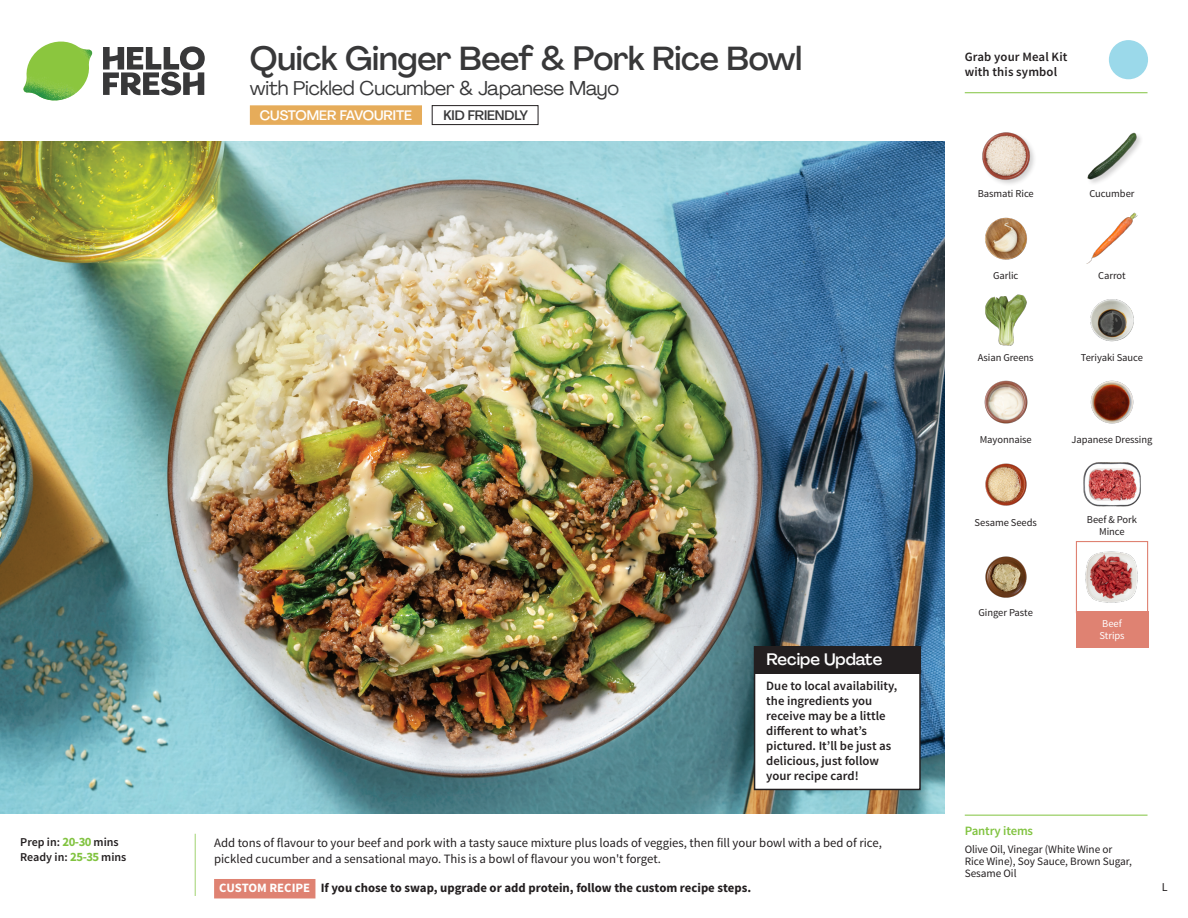
<style>
.page{position:relative;width:1188px;height:918px;background:#fff}
.page>*{position:absolute;margin:0;border:0;box-sizing:border-box;transform-origin:0 0}
._15_Titel_UK{font:500 33px "Agrandir";letter-spacing:-.01em;color:#383839}
._15_Titel_UK-2{font:19.5px "Agrandir";letter-spacing:-.01em;color:#383839}
.Steps_Text_AU{font:500 16.5px "Agrandir";color:#fff}
.t1{font:500 13.5px "Agrandir";color:#fff}
.t2{font:500 13.5px "Agrandir";letter-spacing:-.01em;color:#383839}
.Step_6_Text_AU{font:12.75px/16.5px "Source Sans Pro";color:#231f20}
.Steps_Text_AU-2{font:600 12.75px/15px "Source Sans Pro";color:#231f20}
.Step_6_Text_AU-2{font:700 12.75px "Source Sans Pro";color:#231f20}
._04_Headers_Front{font:600 12.75px "Source Sans Pro";letter-spacing:-.01em;color:#81c340}
._04_Intro{font:600 12px "Source Sans Pro";color:#231f20}
.t3{font:12px "Source Sans Pro";color:#231f20}
._05_Pantry{font:11.25px/12px "Source Sans Pro";letter-spacing:-.005em;color:#231f20}
._18_FRONT_ingredients{font:10.5px/12px "Source Sans Pro";letter-spacing:-.005em;color:#231f20;text-align:center}
._18_FRONT_ingredients-2{font:10.5px/12px "Source Sans Pro";letter-spacing:-.005em;color:#fff}
.s1{font-weight:700;font-size:12.75px;color:#81c340}
.s2{color:#fff}
</style>
<div class="page">
<svg style="left:103px;top:46px;width:102px;height:49px"></svg>
<img style="left:23px;top:42px;width:69px;height:59px">
<svg style="left:194px;top:833px;width:122px;height:66px"></svg>
<img style="left:0;top:142px;width:945px;height:672px">
<div style="left:1076px;top:541px;width:72px;height:72px;border:1px solid #df8272"></div>
<div style="left:1076px;top:611px;width:72px;height:37px;background:#df8272"></div>
<img style="left:1085px;top:551px;width:53px;height:52px">
<div style="left:250px;top:105px;width:172px;height:20px;background:#e6ac5a"></div>
<div style="left:432px;top:105px;width:106px;height:20px;border:1px solid #231f20"></div>
<div style="left:755px;top:647px;width:165px;height:142px;background:#fff"></div>
<div style="left:754px;top:646px;width:167px;height:144px;border:2px solid #231f20"></div>
<div style="left:754px;top:646px;width:167px;height:28px;background:#231f20"></div>
<img style="left:1090px;top:299px;width:44px;height:43px">
<img style="left:1090px;top:380px;width:44px;height:44px">
<img style="left:984px;top:380px;width:44px;height:44px">
<img style="left:985px;top:463px;width:42px;height:43px">
<img style="left:985px;top:556px;width:42px;height:42px">
<img style="left:985px;top:294px;width:42px;height:52px">
<img style="left:985px;top:217px;width:42px;height:43px">
<img style="left:1086px;top:212px;width:52px;height:52px">
<div style="left:981px;top:131px;width:56px;height:56px;background:#231f20;opacity:.2"></div>
<img style="left:981px;top:131px;width:51px;height:51px">
<img style="left:1087px;top:132px;width:54px;height:51px">
<img style="left:1083px;top:462px;width:58px;height:45px">
<hr style="left:965px;top:815px;width:183px;height:1px;background:#81c340">
<svg style="left:1091px;top:40px;width:57px;height:54px"></svg>
<hr style="left:965px;top:92px;width:183px;height:1px;background:#81c340">
<p class="_04_Intro" style="left:20px;top:835px;width:100px">Prep in: <span class="s1">20-30</span> mins</p>
<p class="_04_Intro" style="left:20px;top:850px;width:108px">Ready in: <span class="s1">25-35</span> mins</p>
<p class="_15_Titel_UK" style="left:250px;top:38px;width:554px">Quick Ginger Beef &amp; Pork Rice Bowl</p>
<p class="_15_Titel_UK-2" style="left:250px;top:76px;width:371px">with Pickled Cucumber &amp; Japanese Mayo</p>
<p class="t1" style="left:260px;top:107px;width:154px">CUSTOMER FAVOURITE</p>
<p class="t2" style="left:443px;top:107px;width:86px">KID FRIENDLY</p>
<p class="Steps_Text_AU" style="left:766px;top:649px;width:117px">Recipe Update</p>
<p class="Steps_Text_AU-2" style="left:766px;top:679px;width:133px">Due to local availability, the ingredients you receive may be a little different to what’s pictured. It’ll be just as delicious, just follow your recipe card!</p>
<p class="Step_6_Text_AU" style="left:214px;top:834px;width:669px">Add tons of flavour to your beef and pork with a tasty sauce mixture plus loads of veggies, then fill your bowl with a bed of rice, pickled cucumber and a sensational mayo. This is a bowl of flavour you won't forget.</p>
<p class="Step_6_Text_AU-2" style="left:219px;top:880px;width:533px"><span class="s2">CUSTOM RECIPE</span> If you chose to swap, upgrade or add protein, follow the custom recipe steps.</p>
<p class="Steps_Text_AU-2" style="left:965px;top:50px;width:104px">Grab your Meal Kit with this symbol</p>
<p class="_18_FRONT_ingredients" style="left:978px;top:188px;width:58px">Basmati Rice</p>
<p class="_18_FRONT_ingredients" style="left:1089px;top:188px;width:47px">Cucumber</p>
<p class="_18_FRONT_ingredients" style="left:993px;top:270px;width:27px">Garlic</p>
<p class="_18_FRONT_ingredients" style="left:1098px;top:270px;width:29px">Carrot</p>
<p class="_18_FRONT_ingredients" style="left:978px;top:352px;width:57px">Asian Greens</p>
<p class="_18_FRONT_ingredients" style="left:1081px;top:352px;width:64px">Teriyaki Sauce</p>
<p class="_18_FRONT_ingredients" style="left:980px;top:434px;width:54px">Mayonnaise</p>
<p class="_18_FRONT_ingredients" style="left:975px;top:516px;width:64px">Sesame Seeds</p>
<p class="_18_FRONT_ingredients" style="left:979px;top:607px;width:56px">Ginger Paste</p>
<p class="_18_FRONT_ingredients" style="left:1071px;top:434px;width:82px">Japanese Dressing</p>
<p class="_18_FRONT_ingredients" style="left:1087px;top:514px;width:52px">Beef &amp; Pork<br>Mince</p>
<p class="_18_FRONT_ingredients-2" style="left:1099px;top:617px;width:27px">Beef<br>Strips</p>
<p class="_04_Headers_Front" style="left:965px;top:822px;width:70px">Pantry items</p>
<p class="_05_Pantry" style="left:965px;top:844px;width:169px">Olive Oil, Vinegar (White Wine or<br>Rice Wine), Soy Sauce, Brown Sugar,<br>Sesame Oil</p>
<p class="t3" style="left:1162px;top:879px;width:7px">L</p>
</div>
